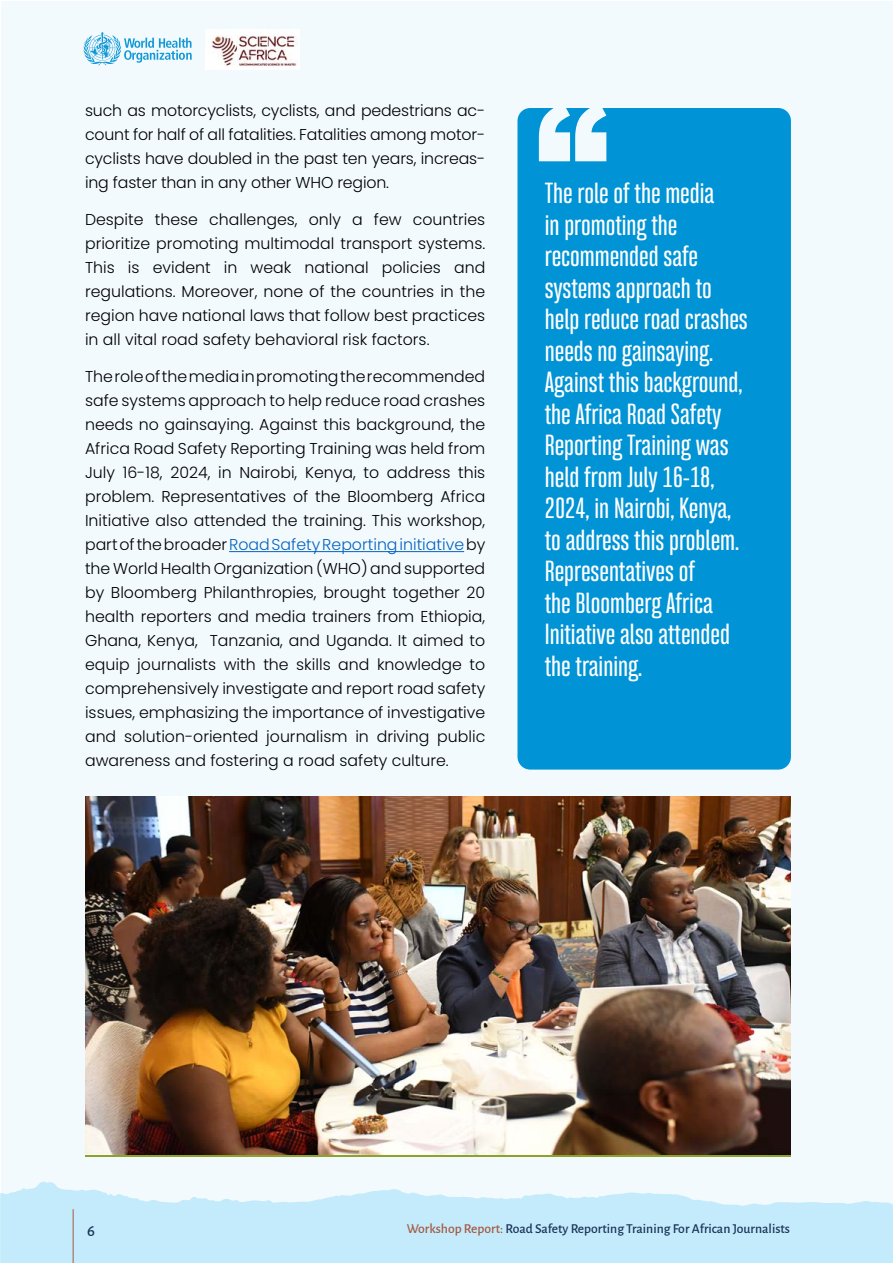
<style>
.page{position:relative;width:893px;height:1263px;background:#fff}
.page>*{position:absolute;margin:0;border:0;box-sizing:border-box;transform-origin:0 0}
.t1{font:500 25.5px/31.5px "Bw Stretch";color:#fff}
.t2{font:500 16.5px "Alegreya Sans";color:#1b3257}
.t3{font:300 15.75px/24px "Poppins";color:#000;text-align:justify}
.t4{font:500 13.65px "Alegreya Sans";color:#1b3257}
.s1{color:#0563c1}
.s2{color:#a55942}
</style>
<div class="page">
<div style="left:2px;top:1px;width:891px;height:1261px;background:#f3fafe"></div>
<hr style="left:229px;top:551px;width:235px;height:1px;background:#0563c1">
<img style="left:85px;top:796px;width:706px;height:358px">
<div style="left:517px;top:108px;width:274px;height:662px;background:#0093d5;border-radius:13px"></div>
<svg style="left:539px;top:108px;width:67px;height:53px"></svg>
<img style="left:206px;top:29px;width:94px;height:41px">
<svg style="left:83px;top:32px;width:109px;height:33px"></svg>
<svg style="left:0;top:1180px;width:893px;height:83px;fill:#c3ebfb"></svg>
<hr style="left:73px;top:1209px;width:1px;height:54px;background:#a55942">
<p class="t3" style="left:85px;top:99px;width:402px">such as motorcyclists, cyclists, and pedestrians ac&shy;count for half of all fatalities. Fatalities among motor&shy;cyclists have doubled in the past ten years, increas&shy;ing faster than in any other WHO region.</p>
<p class="t3" style="left:85px;top:208px;width:402px">Despite these challenges, only a few countries prioritize promoting multimodal transport systems.<br>This is evident in weak national policies and regulations. Moreover, none of the countries in the region have national laws that follow best practices in all vital road safety behavioral risk factors.</p>
<p class="t3" style="left:85px;top:365px;width:402px">The role of the media in promoting the recommended safe systems approach to help reduce road crashes needs no gainsaying. Against this background, the Africa Road Safety Reporting Training was held from July 16-18, 2024, in Nairobi, Kenya, to address this problem. Representatives of the Bloomberg Africa Initiative also attended the training. This workshop, part of the broader <span class="s1">Road Safety Reporting initiative</span> by the World Health Organization (WHO) and supported by Bloomberg Philanthropies, brought together 20 health reporters and media trainers from Ethiopia, Ghana, Kenya, Tanzania, and Uganda. It aimed to equip journalists with the skills and knowledge to comprehensively investigate and report road safety issues, emphasizing the importance of investigative and solution-oriented journalism in driving public awareness and fostering a road safety culture.</p>
<p class="t1" style="left:545px;top:178px;width:205px">The role of the media<br>in promoting the recommended safe systems approach to help reduce road crashes needs no gainsaying.<br>Against this background, the Africa Road Safety<br>Reporting Training was held from July 16-18,<br>2024, in Nairobi, Kenya, to address this problem.<br>Representatives of<br>the Bloomberg Africa<br>Initiative also attended the training.</p>
<p class="t2" style="left:87px;top:1219px;width:9px">6</p>
<p class="t4" style="left:407px;top:1219px;width:385px"><span class="s2">Workshop Report:</span> Road Safety Reporting Training For African Journalists</p>
</div>
